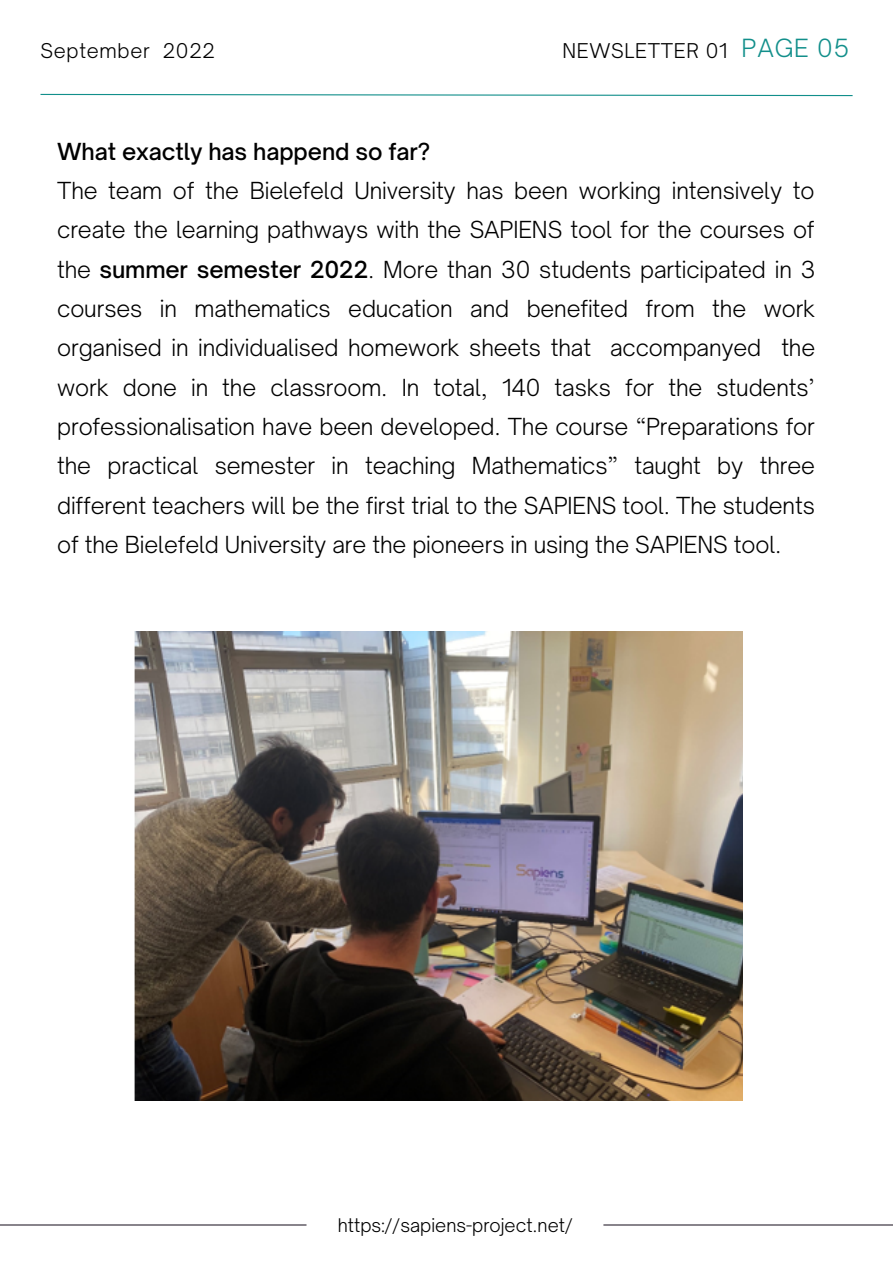
<style>
.page{position:relative;width:893px;height:1264px;background:#fff}
.page>*{position:absolute;margin:0;border:0;box-sizing:border-box;transform-origin:0 0}
.t1{font:300 22.5px/39.3px "Open Sauce One";letter-spacing:-.005em;color:#000;text-align:justify}
.t2{font:500 22.5px "Open Sauce One";letter-spacing:-.005em;color:#000}
.t3{font:300 19.5px "Open Sauce One";letter-spacing:.035em;color:#000}
.t4{font:300 18px "Open Sauce One";color:#000}
.s1{font-size:24px;color:#128f8b}
.s2{font-weight:500}
</style>
<div class="page">
<svg style="left:40px;top:93px;width:813px;height:4px"></svg>
<hr style="left:0;top:1224px;width:306px;height:1px;background:#2e2632">
<hr style="left:603px;top:1224px;width:289px;height:1px;background:#2e2632">
<img style="left:134px;top:631px;width:608px;height:469px">
<p class="t3" style="left:40px;top:38px;width:176px">September 2022</p>
<p class="t3" style="left:562px;top:38px;width:288px">NEWSLETTER 01 <span class="s1">PAGE 05</span></p>
<p class="t2" style="left:57px;top:137px;width:374px">What exactly has happend so far?</p>
<p class="t1" style="left:57px;top:171px;width:759px">The team of the Bielefeld University has been working intensively to create the learning pathways with the SAPIENS tool for the courses of the <span class="s2">summer semester 2022</span>. More than 30 students participated in 3 courses in mathematics education and benefited from the work organised in individualised homework sheets that accompanyed the work done in the classroom. In total, 140 tasks for the students’ professionalisation have been developed. The course “Preparations for the practical semester in teaching Mathematics” taught by three different teachers will be the first trial to the SAPIENS tool. The students of the Bielefeld University are the pioneers in using the SAPIENS tool.</p>
<p class="t4" style="left:338px;top:1213px;width:236px">https://sapiens-project.net/</p>
</div>
